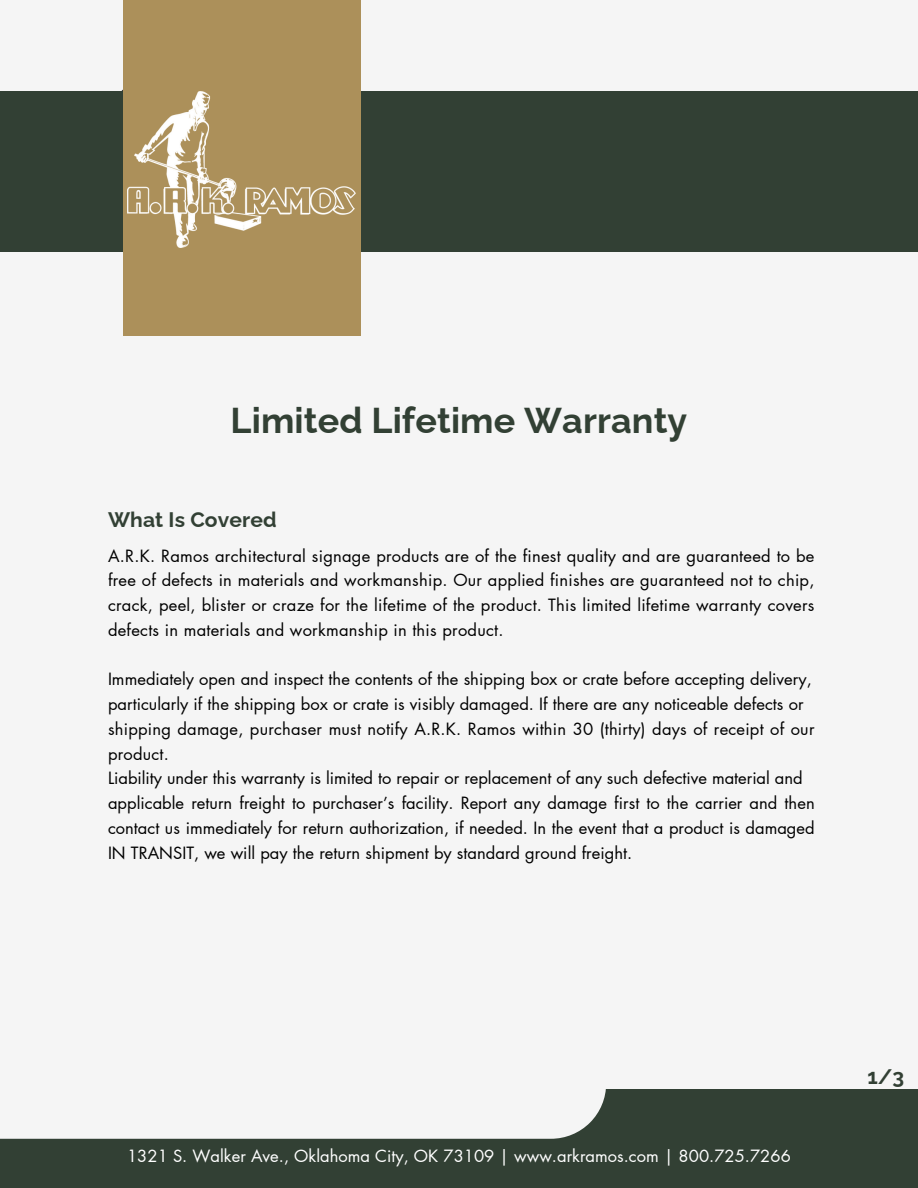
<style>
.page{position:relative;width:918px;height:1188px;background:#f5f5f5}
.page>*{position:absolute;margin:0;border:0;box-sizing:border-box;transform-origin:0 0}
.t1{font:700 35.85px "Raleway";letter-spacing:.005em;color:#324034}
.t2{font:700 21px "Raleway";letter-spacing:.005em;color:#324034}
.t3{font:16.5px/24.8px "Futura LT Pro";color:#000;text-align:justify}
.t4{font:16.5px "Futura LT Pro";color:#fff}
</style>
<div class="page">
<div style="left:0;top:1090px;width:918px;height:98px;background:#324034"></div>
<div style="left:0;top:92px;width:918px;height:160px;background:#324034"></div>
<div style="left:123px;top:0;width:237px;height:336px;background:#ac905a"></div>
<img style="left:128px;top:92px;width:227px;height:155px">
<div style="left:0;top:1028px;width:606px;height:111px;background:#f5f5f5"></div>
<p class="t1" style="left:231px;top:399px;width:458px">Limited Lifetime Warranty</p>
<p class="t2" style="left:108px;top:507px;width:170px">What Is Covered</p>
<p class="t3" style="left:108px;top:544px;width:708px">A.R.K. Ramos architectural signage products are of the finest quality and are guaranteed to be free of defects in materials and workmanship. Our applied finishes are guaranteed not to chip, crack, peel, blister or craze for the lifetime of the product. This limited lifetime warranty covers defects in materials and workmanship in this product.</p>
<p class="t3" style="left:108px;top:668px;width:705px">Immediately open and inspect the contents of the shipping box or crate before accepting delivery,</p>
<p class="t3" style="left:108px;top:692px;width:697px">particularly if the shipping box or crate is visibly damaged. If there are any noticeable defects or</p>
<p class="t3" style="left:108px;top:717px;width:708px">shipping damage, purchaser must notify A.R.K. Ramos within 30 (thirty) days of receipt of our product.</p>
<p class="t3" style="left:108px;top:767px;width:696px">Liability under this warranty is limited to repair or replacement of any such defective material and</p>
<p class="t3" style="left:108px;top:791px;width:708px">applicable return freight to purchaser’s facility. Report any damage first to the carrier and then contact us immediately for return authorization, if needed. In the event that a product is damaged IN TRANSIT, we will pay the return shipment by standard ground freight.</p>
<p class="t4" style="left:127px;top:1148px;width:665px">1321 S. Walker Ave., Oklahoma City, OK 73109 | www.arkramos.com | 800.725.7266</p>
<p class="t2" style="left:867px;top:1064px;width:39px">1/3</p>
</div>
